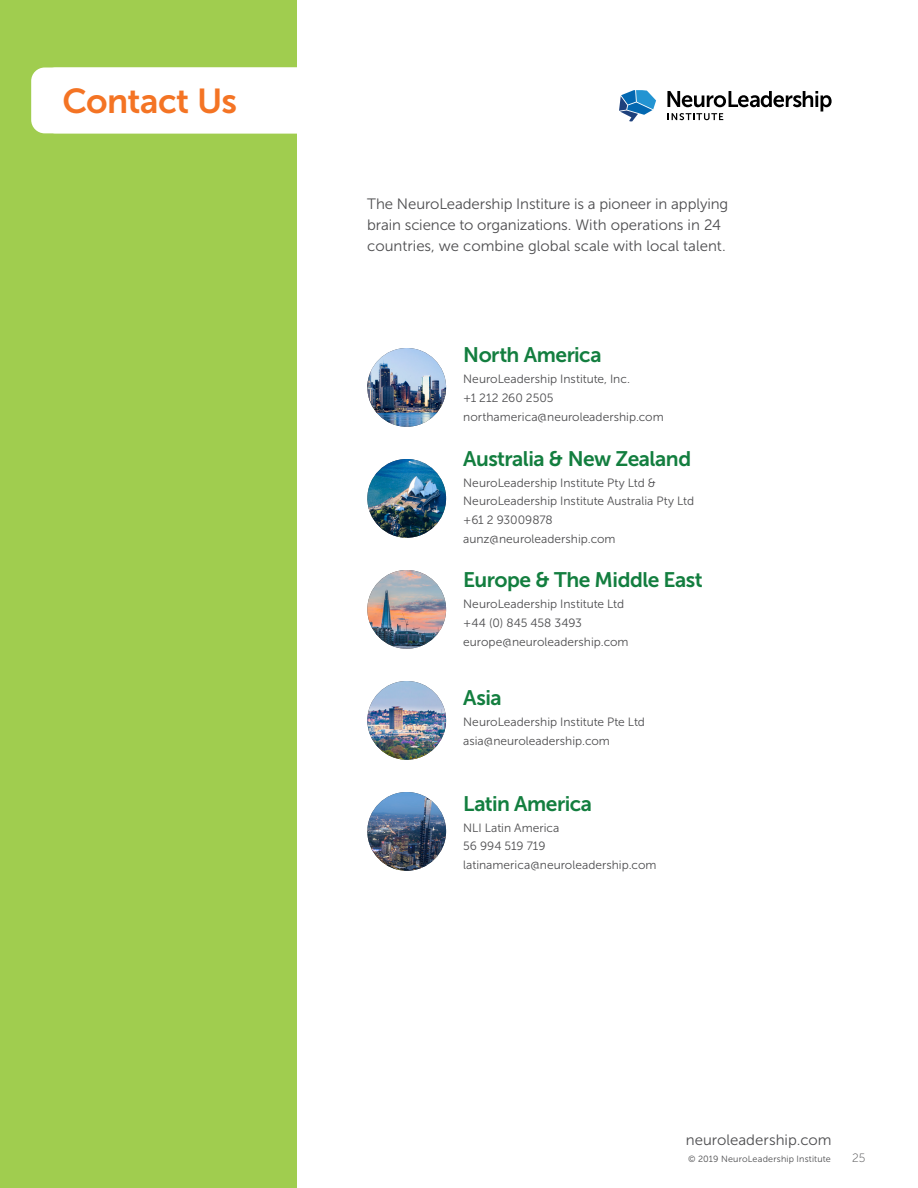
<style>
.page{position:relative;width:918px;height:1188px;background:#fff}
.page>*{position:absolute;margin:0;border:0;box-sizing:border-box;transform-origin:0 0}
.t1{font:34.5px "Museo Sans 700";letter-spacing:-.015em;color:#f47424}
.t2{font:21px "Museo Sans 700";letter-spacing:-.025em;color:#137e3f}
.t3{font:15px/21px "Museo Sans 300";color:#4d4d4f}
.t4{font:12px/18.8px "Museo Sans 300";color:#4d4d4f}
.t5{font:12px "Museo Sans 100";color:#4d4d4f}
.t6{font:9px "Museo Sans 300";letter-spacing:.02em;color:#4d4d4f}
</style>
<div class="page">
<div style="left:0;top:0;width:296px;height:1188px;background:#a0cd4f"></div>
<img style="left:367px;top:348px;width:79px;height:79px;border-radius:39px">
<img style="left:367px;top:459px;width:79px;height:79px;border-radius:39px">
<img style="left:367px;top:792px;width:79px;height:79px;border-radius:39px">
<img style="left:367px;top:681px;width:79px;height:79px;border-radius:39px">
<img style="left:367px;top:570px;width:79px;height:79px;border-radius:39px">
<div style="left:31px;top:67px;width:266px;height:66px;background:#fff"></div>
<svg style="left:619px;top:90px;width:37px;height:31px"></svg>
<svg style="left:667px;top:91px;width:165px;height:29px"></svg>
<h1 class="t1" style="left:51px;top:82px;width:291px">How NLI Can Help</h1>
<h1 class="t1" style="left:62px;top:82px;width:176px">Contact Us</h1>
<p class="t3" style="left:367px;top:193px;width:363px">The NeuroLeadership Institure is a pioneer in applying brain science to organizations. With operations in 24 countries, we combine global scale with local talent.</p>
<h2 class="t2" style="left:463px;top:343px;width:140px">North America</h2>
<p class="t4" style="left:463px;top:370px;width:202px">NeuroLeadership Institute, Inc.<br>+1 212 260 2505 northamerica@neuroleadership.com</p>
<h2 class="t2" style="left:463px;top:447px;width:230px">Australia &amp; New Zealand</h2>
<p class="t4" style="left:463px;top:473px;width:233px">NeuroLeadership Institute Pty Ltd &amp;<br>NeuroLeadership Institute Australia Pty Ltd +61 2 93009878 aunz@neuroleadership.com</p>
<h2 class="t2" style="left:463px;top:568px;width:241px">Europe &amp; The Middle East</h2>
<p class="t4" style="left:463px;top:595px;width:167px">NeuroLeadership Institute Ltd +44 (0) 845 458 3493 europe@neuroleadership.com</p>
<h2 class="t2" style="left:463px;top:686px;width:40px">Asia</h2>
<p class="t4" style="left:463px;top:712px;width:183px">NeuroLeadership Institute Pte Ltd asia@neuroleadership.com</p>
<h2 class="t2" style="left:463px;top:792px;width:130px">Latin America</h2>
<p class="t4" style="left:463px;top:818px;width:195px">NLI Latin America<br>56 994 519 719 latinamerica@neuroleadership.com</p>
<p class="t3" style="left:686px;top:1130px;width:147px">neuroleadership.com</p>
<p class="t6" style="left:688px;top:1154px;width:144px">© 2019 NeuroLeadership Institute</p>
<p class="t5" style="left:852px;top:1152px;width:15px">25</p>
</div>
